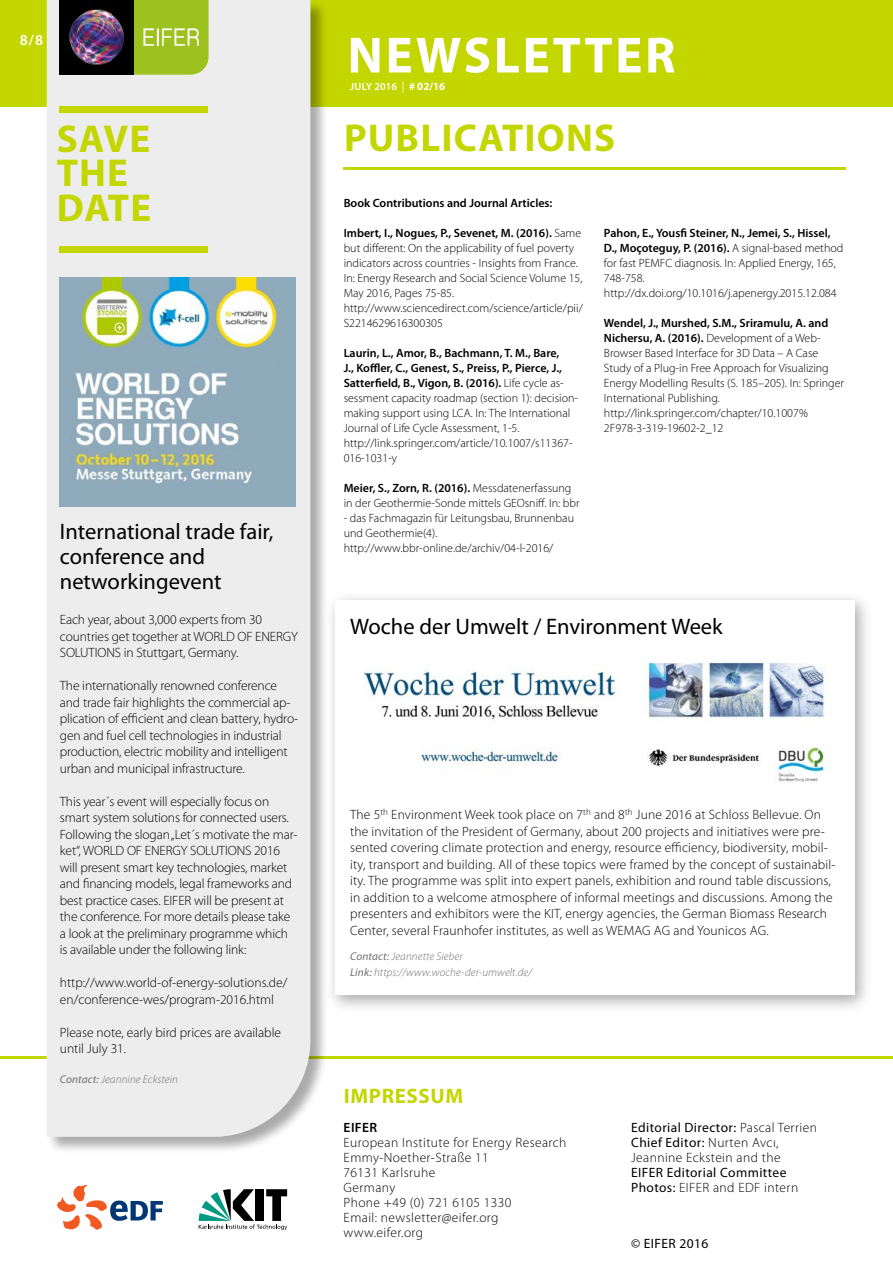
<style>
.page{position:relative;width:893px;height:1263px;background:#fff}
.page>*{position:absolute;margin:0;border:0;box-sizing:border-box;transform-origin:0 0}
.t1{font:700 51.3px "Myriad Pro";letter-spacing:.05em;color:#fff}
.t2{font:700 39px/34.5px "Myriad Pro";letter-spacing:.03em;color:#c4d600}
.t3{font:22.5px/24.8px "Myriad Pro";color:#000}
.t4{font:700 21px "Myriad Pro";letter-spacing:.03em;color:#c4d600}
.t5{font:600 15px "Myriad Pro";color:#fff}
.t6{font:300 13.5px/16.5px "Myriad Pro";color:#000}
.t7{font:300 13.5px/15px "Myriad Pro";letter-spacing:.03em;color:#000}
.t8{font:13.5px/15px "Myriad Pro";letter-spacing:.03em;color:#000}
.t9{font:600 13.5px "Myriad Pro";letter-spacing:.03em;color:#000}
.t10{font:300 12px/15px "Myriad Pro";color:#000}
.t11{font:600 12px "Myriad Pro";color:#000}
.t12{font:italic 300 11.25px/16.5px "Myriad Pro";letter-spacing:.01em;color:#706f6f}
.t13{font:600 10.5px "Myriad Pro";color:#fff}
.s1{font-weight:400;font-size:10.95px}
.s2{font-weight:700;font-size:10.95px}
.s3{font-weight:400}
.s4{font-weight:600}
.s5{font-weight:300}
</style>
<div class="page">
<hr style="left:0;top:1057px;width:893px;height:2px;background:#c4d600">
<div style="left:0;top:0;width:893px;height:106px;background:#c4d600"></div>
<div style="left:46px;top:0;width:282px;height:1154px;background:#000;opacity:.34"></div>
<div style="left:47px;top:0;width:263px;height:1137px;background:#ededed"></div>
<svg style="left:199px;top:1189px;width:88px;height:41px"></svg>
<div style="left:60px;top:106px;width:148px;height:7px;background:#c4d600"></div>
<svg style="left:57px;top:1185px;width:106px;height:44px"></svg>
<hr style="left:344px;top:167px;width:502px;height:2px;background:#c4d600">
<div style="left:325px;top:591px;width:548px;height:423px;background:#000;opacity:.34"></div>
<div style="left:335px;top:600px;width:519px;height:395px;background:#fff"></div>
<div style="left:60px;top:246px;width:148px;height:7px;background:#c4d600"></div>
<img style="left:60px;top:278px;width:235px;height:76px">
<img style="left:60px;top:354px;width:235px;height:152px">
<img style="left:364px;top:662px;width:468px;height:120px">
<svg style="left:134px;top:0;width:74px;height:74px"></svg>
<svg style="left:112px;top:1px;width:22px;height:73px;fill:#000"></svg>
<img style="left:60px;top:0;width:74px;height:1px">
<img style="left:60px;top:0;width:52px;height:74px">
<p class="t5" style="left:20px;top:31px;width:25px">8/ 8</p>
<h1 class="t1" style="left:347px;top:22px;width:329px">NEWSLETTER</h1>
<p class="t13" style="left:350px;top:79px;width:97px">JULY 2016 <span class="s1">|</span> <span class="s2"># 02/16</span></p>
<h2 class="t2" style="left:57px;top:120px;width:96px">SAVE<br>THE<br>DATE</h2>
<h3 class="t3" style="left:60px;top:519px;width:215px">International trade fair, conference and networkingevent</h3>
<p class="t6" style="left:60px;top:611px;width:240px">Each year, about 3,000 experts from 30 countries get together at WORLD OF ENERGY<br>SOLUTIONS in Stuttgart, Germany.</p>
<p class="t6" style="left:60px;top:677px;width:240px">The internationally renowned conference and trade fair highlights the commercial ap&shy;plication of efficient and clean battery, hydro&shy;gen and fuel cell technologies in industrial production, electric mobility and intelligent urban and municipal infrastructure.</p>
<p class="t6" style="left:60px;top:793px;width:239px">This year´s event will especially focus on smart system solutions for connected users.<br>Following the slogan „Let´s motivate the mar&shy;ket“, WORLD OF ENERGY SOLUTIONS 2016 will present smart key technologies, market and financing models, legal frameworks and best practice cases. EIFER will be present at the conference. For more details please take a look at the preliminary programme which is available under the following link:</p>
<p class="t6" style="left:60px;top:974px;width:229px">http://www.world-of-energy-solutions.de/ en/conference-wes/program-2016.html</p>
<p class="t6" style="left:60px;top:1024px;width:223px">Please note, early bird prices are available until July 31.</p>
<p class="t12" style="left:60px;top:1071px;width:120px"><span class="s3">Contact:</span> Jeannine Eckstein</p>
<h2 class="t2" style="left:344px;top:120px;width:273px">PUBLICATIONS</h2>
<p class="t11" style="left:344px;top:195px;width:210px">Book Contributions and Journal Articles:</p>
<p class="t10" style="left:344px;top:225px;width:241px"><span class="s4">Imbert, I., Nogues, P., Sevenet, M. (2016).</span> Same but different: On the applicability of fuel poverty indicators across countries - Insights from France.<br>In: Energy Research and Social Science Volume 15, May 2016, Pages 75-85. http://www.sciencedirect.com/science/article/pii/ S2214629616300305</p>
<p class="t10" style="left:344px;top:345px;width:236px"><span class="s4">Laurin, L., Amor, B., Bachmann, T. M., Bare,<br>J., Koffler, C., Genest, S., Preiss, P., Pierce, J., Satterfield, B., Vigon, B. (2016).</span> Life cycle as&shy;sessment capacity roadmap (section 1): decision&shy;making support using LCA. In: The International Journal of Life Cycle Assessment, 1-5. http://link.springer.com/article/10.1007/s11367- 016-1031-y</p>
<p class="t10" style="left:344px;top:480px;width:238px"><span class="s4">Meier, S., Zorn, R. (2016).</span> Messdatenerfassung in der Geothermie-Sonde mittels GEOsniff. In: bbr</p>
<p class="t10" style="left:344px;top:510px;width:232px">- das Fachmagazin für Leitungsbau, Brunnenbau und Geothermie(4). http://www.bbr-online.de/archiv/04-l-2016/</p>
<p class="t10" style="left:604px;top:225px;width:241px"><span class="s4">Pahon, E., Yousfi Steiner, N., Jemei, S., Hissel, D., Moçoteguy, P. (2016).</span> A signal-based method for fast PEMFC diagnosis. In: Applied Energy, 165, 748-758. http://dx.doi.org/10.1016/j.apenergy.2015.12.084</p>
<p class="t10" style="left:604px;top:315px;width:242px"><span class="s4">Wendel, J., Murshed, S.M., Sriramulu, A. and Nichersu, A. (2016).</span> Development of a Web-Browser Based Interface for 3D Data – A Case Study of a Plug-in Free Approach for Visualizing Energy Modelling Results (S. 185–205). In: Springer International Publishing. http://link.springer.com/chapter/10.1007% 2F978-3-319-19602-2_12</p>
<h3 class="t3" style="left:350px;top:614px;width:374px">Woche der Umwelt / Environment Week</h3>
<p class="t6" style="left:350px;top:806px;width:487px">The 5<sup>th</sup> Environment Week took place on 7<sup>th</sup> and 8<sup>th</sup> June 2016 at Schloss Bellevue. On the invitation of the President of Germany, about 200 projects and initiatives were pre&shy;sented covering climate protection and energy, resource efficiency, biodiversity, mobil&shy;ity, transport and building. All of these topics were framed by the concept of sustainabil&shy;ity. The programme was split into expert panels, exhibition and round table discussions, in addition to a welcome atmosphere of informal meetings and discussions. Among the presenters and exhibitors were the KIT, energy agencies, the German Biomass Research Center, several Fraunhofer institutes, as well as WEMAG AG and Younicos AG.</p>
<p class="t12" style="left:350px;top:947px;width:183px"><span class="s3">Contact:</span> Jeannette Sieber<br><span class="s3">Link:</span> https://www.woche-der-umwelt.de/</p>
<h3 class="t4" style="left:344px;top:1082px;width:121px">IMPRESSUM</h3>
<p class="t9" style="left:344px;top:1118px;width:35px">EIFER</p>
<p class="t7" style="left:344px;top:1134px;width:224px">European Institute for Energy Research<br>Emmy-Noether-Straße 11<br>76131 Karlsruhe<br>Germany<br>Phone +49 (0) 721 6105 1330<br>Email: newsletter@eifer.org www.eifer.org</p>
<p class="t7" style="left:631px;top:1119px;width:187px"><span class="s3">Editorial Director:</span> Pascal Terrien<br><span class="s3">Chief Editor:</span> Nurten Avcı,<br>Jeannine Eckstein and the</p>
<p class="t8" style="left:631px;top:1164px;width:169px">EIFER Editorial Committee<br>Photos: <span class="s5">EIFER and EDF intern</span></p>
<p class="t8" style="left:631px;top:1235px;width:79px">© EIFER 2016</p>
</div>
